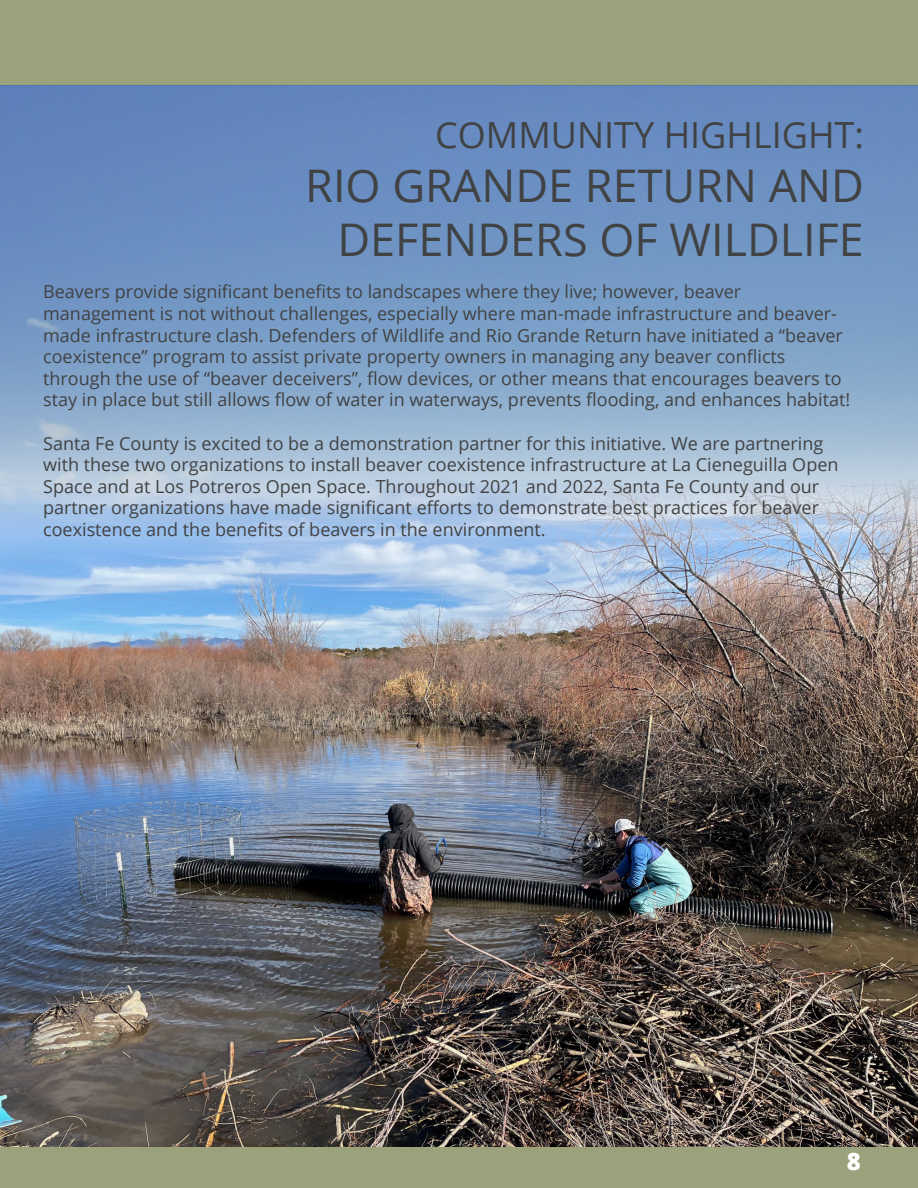
<style>
.page{position:relative;width:918px;height:1188px;background:#fff}
.page>*{position:absolute;margin:0;border:0;box-sizing:border-box;transform-origin:0 0}
.t1{font:45px/54px "Open Sans";color:#414243;text-align:right}
.t2{font:36px "Open Sans";color:#414243}
.Page_Numbers{font:800 24px "Open Sans";color:#fff}
.t3{font:18px/21.6px "Open Sans";color:#414243}
</style>
<div class="page">
<div style="left:0;top:0;width:918px;height:86px;background:#9ba17b"></div>
<div style="left:0;top:1147px;width:918px;height:41px;background:#9ba17b"></div>
<img style="left:0;top:86px;width:918px;height:394px">
<img style="left:0;top:480px;width:918px;height:667px">
<p class="t2" style="left:435px;top:110px;width:430px">COMMUNITY HIGHLIGHT:</p>
<p class="t1" style="left:305px;top:157px;width:560px">RIO GRANDE RETURN AND<br>DEFENDERS OF WILDLIFE</p>
<p class="t3" style="left:43px;top:281px;width:809px">Beavers provide significant benefits to landscapes where they live; however, beaver management is not without challenges, especially where man-made infrastructure and beaver&shy;made infrastructure clash. Defenders of Wildlife and Rio Grande Return have initiated a “beaver coexistence” program to assist private property owners in managing any beaver conflicts through the use of “beaver deceivers”, flow devices, or other means that encourages beavers to stay in place but still allows flow of water in waterways, prevents flooding, and enhances habitat!</p>
<p class="t3" style="left:43px;top:432px;width:797px">Santa Fe County is excited to be a demonstration partner for this initiative. We are partnering with these two organizations to install beaver coexistence infrastructure at La Cieneguilla Open Space and at Los Potreros Open Space. Throughout 2021 and 2022, Santa Fe County and our partner organizations have made significant efforts to demonstrate best practices for beaver coexistence and the benefits of beavers in the environment.</p>
<p class="Page_Numbers" style="left:847px;top:1143px;width:16px">8</p>
</div>
